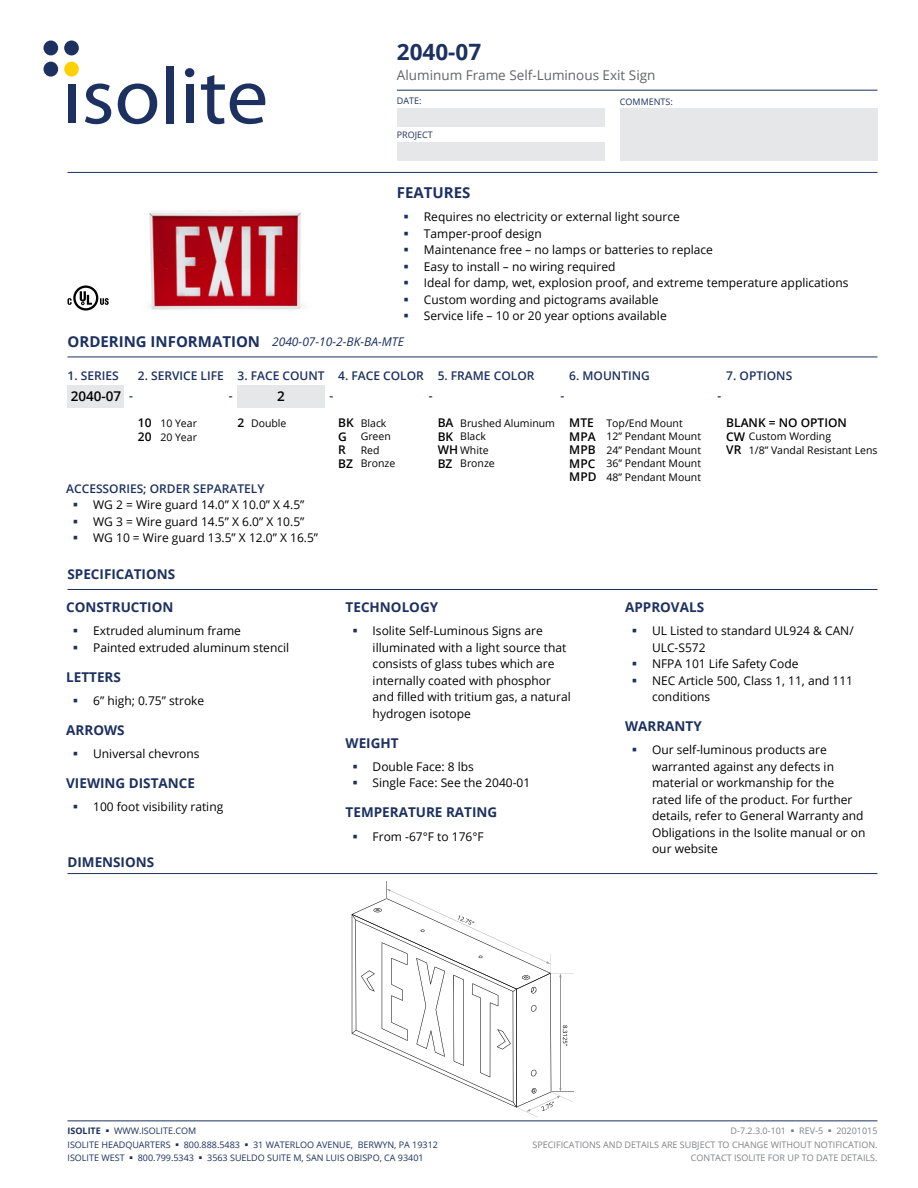
<style>
.page{position:relative;width:918px;height:1188px;background:#fff}
.page>*{position:absolute;margin:0;border:0;box-sizing:border-box;transform-origin:0 0}
.t1{font:700 22.5px "Open Sans";color:#1c315f}
.t2{font:700 15px "Open Sans";color:#1c315f}
.t3{font:700 13.5px "Open Sans";color:#1c315f}
.t4{font:13.5px "Open Sans";color:#636466}
.t5{font:600 13.5px "Open Sans";letter-spacing:-.005em;color:#000}
.t6{font:12px/16.5px "Open Sans";color:#000}
.t7{font:600 12px "Open Sans";color:#1c315f}
.t8{font:italic 12px "Open Sans";color:#1c315f}
.t9{font:600 12px "Open Sans";color:#000}
.t10{font:10.5px/13.5px "Open Sans";color:#000}
.t11{font:9px/13.5px "Open Sans";color:#1c315f}
.t12{font:9px/13.5px "Open Sans";color:#808285;text-align:right}
.s1{font-size:12px;color:#1c315f}
.s2{font-weight:600;font-size:12px}
.s3{font-weight:700}
</style>
<div class="page">
<div style="left:397px;top:108px;width:208px;height:19px;background:#e6e7e8"></div>
<div style="left:397px;top:142px;width:208px;height:19px;background:#e6e7e8"></div>
<div style="left:620px;top:108px;width:258px;height:53px;background:#e6e7e8"></div>
<hr style="left:397px;top:90px;width:481px;height:1px;background:#1c315f">
<hr style="left:68px;top:172px;width:810px;height:1px;background:#1c315f">
<div style="left:68px;top:84px;width:7px;height:39px;background:#1c315f"></div>
<svg style="left:85px;top:84px;width:26px;height:40px"></svg>
<svg style="left:118px;top:84px;width:39px;height:40px"></svg>
<div style="left:166px;top:66px;width:8px;height:57px;background:#1c315f"></div>
<div style="left:185px;top:68px;width:9px;height:9px;background:#1c315f;border-radius:50%"></div>
<div style="left:186px;top:84px;width:7px;height:39px;background:#1c315f"></div>
<svg style="left:201px;top:75px;width:64px;height:49px"></svg>
<div style="left:44px;top:40px;width:14px;height:15px;background:#1c315f;border-radius:50%"></div>
<div style="left:64px;top:40px;width:15px;height:15px;background:#1c315f;border-radius:50%"></div>
<div style="left:44px;top:62px;width:14px;height:15px;background:#1c315f;border-radius:50%"></div>
<div style="left:64px;top:62px;width:15px;height:15px;background:#fed107;border-radius:50%"></div>
<hr style="left:68px;top:1120px;width:810px;height:1px;background:#1c315f">
<hr style="left:68px;top:357px;width:810px;height:1px;background:#1c315f">
<div style="left:68px;top:385px;width:56px;height:23px;background:#e6e7e8"></div>
<div style="left:238px;top:385px;width:87px;height:23px;background:#e6e7e8"></div>
<hr style="left:68px;top:589px;width:810px;height:1px;background:#1c315f">
<hr style="left:68px;top:873px;width:810px;height:1px;background:#1c315f">
<svg style="left:352px;top:881px;width:222px;height:236px"></svg>
<svg style="left:68px;top:285px;width:41px;height:26px"></svg>
<img style="left:149px;top:210px;width:155px;height:100px">
<h1 class="t1" style="left:397px;top:36px;width:86px">2040-07</h1>
<p class="t4" style="left:397px;top:66px;width:260px">Aluminum Frame Self-Luminous Exit Sign</p>
<p class="t11" style="left:397px;top:93px;width:26px">DATE:</p>
<p class="t11" style="left:620px;top:95px;width:55px">COMMENTS:</p>
<p class="t11" style="left:397px;top:127px;width:38px">PROJECT</p>
<p class="t2" style="left:68px;top:331px;width:194px">ORDERING INFORMATION</p>
<p class="t2" style="left:397px;top:182px;width:75px">FEATURES</p>
<p class="t6" style="left:424px;top:208px;width:426px">Requires no electricity or external light source<br>Tamper-proof design<br>Maintenance free – no lamps or batteries to replace<br>Easy to install – no wiring required<br>Ideal for damp, wet, explosion proof, and extreme temperature applications Custom wording and pictograms available<br>Service life – 10 or 20 year options available</p>
<p class="t8" style="left:272px;top:334px;width:133px">2040-07-10-2-BK-BA-MTE</p>
<p class="t7" style="left:68px;top:367px;width:53px">1. SERIES</p>
<p class="t7" style="left:138px;top:367px;width:398px">2. SERVICE LIFE 3. FACE COUNT 4. FACE COLOR 5. FRAME COLOR</p>
<p class="t7" style="left:569px;top:367px;width:82px">6. MOUNTING</p>
<p class="t7" style="left:726px;top:367px;width:67px">7. OPTIONS</p>
<p class="t5" style="left:71px;top:387px;width:64px">2040-07 <span class="s1">-</span></p>
<p class="t5" style="left:277px;top:387px;width:9px">2</p>
<p class="t7" style="left:329px;top:387px;width:5px">-</p>
<p class="t7" style="left:429px;top:387px;width:5px">-</p>
<p class="t7" style="left:561px;top:387px;width:5px">-</p>
<p class="t7" style="left:718px;top:387px;width:5px">-</p>
<p class="t7" style="left:229px;top:387px;width:5px">-</p>
<p class="t10" style="left:138px;top:416px;width:61px"><span class="s2">10</span> 10 Year<br><span class="s2">20</span> 20 Year</p>
<p class="t10" style="left:238px;top:416px;width:50px"><span class="s2">2</span> Double</p>
<p class="t10" style="left:338px;top:416px;width:59px"><span class="s2">BK</span> Black<br><span class="s2">G</span> Green<br><span class="s2">R</span> Red<br><span class="s2">BZ</span> Bronze</p>
<p class="t10" style="left:438px;top:416px;width:119px"><span class="s2">BA</span> Brushed Aluminum<br><span class="s2">BK</span> Black<br><span class="s2">WH</span> White<br><span class="s2">BZ</span> Bronze</p>
<p class="t10" style="left:569px;top:416px;width:133px"><span class="s2">MTE</span> Top/End Mount<br><span class="s2">MPA</span> 12” Pendant Mount<br><span class="s2">MPB</span> 24” Pendant Mount<br><span class="s2">MPC</span> 36” Pendant Mount<br><span class="s2">MPD</span> 48” Pendant Mount</p>
<p class="t7" style="left:66px;top:480px;width:200px">ACCESSORIES; ORDER SEPARATELY</p>
<p class="t6" style="left:93px;top:496px;width:226px">WG 2 = Wire guard 14.0” X 10.0” X 4.5”<br>WG 3 = Wire guard 14.5” X 6.0” X 10.5”<br>WG 10 = Wire guard 13.5” X 12.0” X 16.5”</p>
<p class="t3" style="left:68px;top:565px;width:109px">SPECIFICATIONS</p>
<p class="t9" style="left:726px;top:415px;width:122px">BLANK = NO OPTION</p>
<p class="t10" style="left:726px;top:429px;width:153px"><span class="s2">CW</span> Custom Wording<br><span class="s2">VR</span> 1/8” Vandal Resistant Lens</p>
<p class="t3" style="left:66px;top:597px;width:109px">CONSTRUCTION</p>
<p class="t6" style="left:93px;top:622px;width:197px">Extruded aluminum frame<br>Painted extruded aluminum stencil</p>
<p class="t3" style="left:66px;top:667px;width:56px">LETTERS</p>
<p class="t6" style="left:93px;top:692px;width:113px">6” high; 0.75” stroke</p>
<p class="t3" style="left:66px;top:720px;width:60px">ARROWS</p>
<p class="t6" style="left:93px;top:745px;width:108px">Universal chevrons</p>
<p class="t3" style="left:66px;top:774px;width:130px">VIEWING DISTANCE</p>
<p class="t6" style="left:93px;top:798px;width:132px">100 foot visibility rating</p>
<p class="t3" style="left:68px;top:852px;width:88px">DIMENSIONS</p>
<p class="t3" style="left:346px;top:597px;width:94px">TECHNOLOGY</p>
<p class="t6" style="left:373px;top:622px;width:200px">Isolite Self-Luminous Signs are illuminated with a light source that consists of glass tubes which are internally coated with phosphor and filled with tritium gas, a natural hydrogen isotope</p>
<p class="t3" style="left:346px;top:733px;width:55px">WEIGHT</p>
<p class="t6" style="left:373px;top:758px;width:159px">Double Face: 8 lbs<br>Single Face: See the 2040-01</p>
<p class="t3" style="left:346px;top:803px;width:153px">TEMPERATURE RATING</p>
<p class="t6" style="left:373px;top:828px;width:113px">From -67°F to 176°F</p>
<p class="t3" style="left:625px;top:597px;width:81px">APPROVALS</p>
<p class="t6" style="left:652px;top:622px;width:203px">UL Listed to standard UL924 &amp; CAN/<br>ULC-S572<br>NFPA 101 Life Safety Code<br>NEC Article 500, Class 1, 11, and 111 conditions</p>
<p class="t3" style="left:625px;top:717px;width:78px">WARRANTY</p>
<p class="t6" style="left:652px;top:741px;width:215px">Our self-luminous products are warranted against any defects in material or workmanship for the rated life of the product. For further details, refer to General Warranty and<br>Obligations in the Isolite manual or on our website</p>
<p class="t11" style="left:68px;top:1124px;width:372px"><span class="s3">ISOLITE</span> ▪ WWW.ISOLITE.COM<br>ISOLITE HEADQUARTERS ▪ 800.888.5483 ▪ 31 WATERLOO AVENUE, BERWYN, PA 19312<br>ISOLITE WEST ▪ 800.799.5343 ▪ 3563 SUELDO SUITE M, SAN LUIS OBISPO, CA 93401</p>
<p class="t12" style="left:533px;top:1124px;width:346px">D-7.2.3.0-101 ▪ REV-5 ▪ 20201015<br>SPECIFICATIONS AND DETAILS ARE SUBJECT TO CHANGE WITHOUT NOTIFICATION.<br>CONTACT ISOLITE FOR UP TO DATE DETAILS.</p>
</div>
